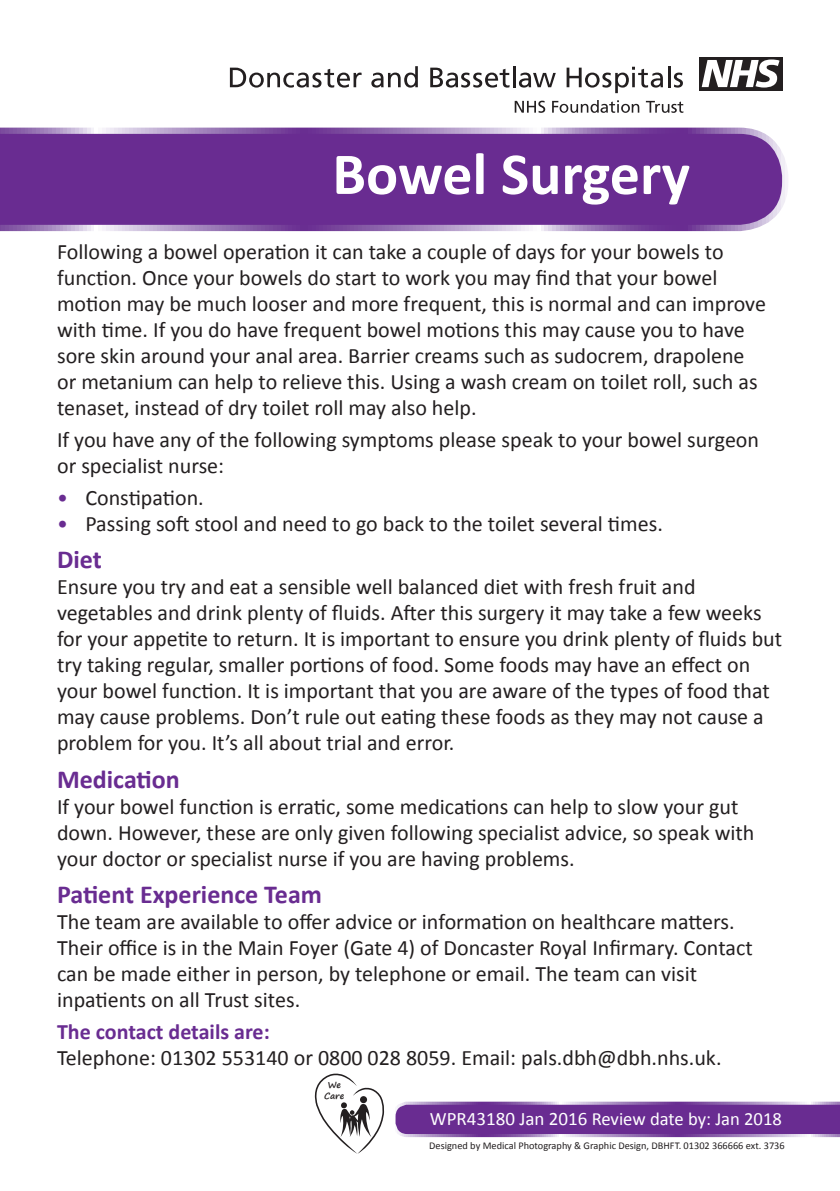
<style>
.page{position:relative;width:840px;height:1191px;background:#fff}
.page>*{position:absolute;margin:0;border:0;box-sizing:border-box;transform-origin:0 0}
.t1{font:700 60px "Calibri";color:#fff}
.Style16{font:700 26px "Calibri";color:#692c91}
.Style16-2{font:22px/26px "Calibri";color:#231f20}
.t2{font:700 22px "Calibri";color:#692c91}
.t3{font:18.6px "Calibri";color:#fff}
.t4{font:10.4px "Calibri";color:#231f20}
.t5{font:700 8.8px/10.4px "Segoe Print";letter-spacing:-.01em;color:#231f20;text-align:center}
.s1{color:#692c91}
.s2{font-size:19px}
</style>
<div class="page">
<svg style="left:0;top:128px;width:787px;height:103px;background:#723997"></svg>
<svg style="left:395px;top:1101px;width:444px;height:36px;background:#77419b"></svg>
<svg style="left:230px;top:68px;width:131px;height:20px"></svg>
<svg style="left:371px;top:66px;width:46px;height:22px"></svg>
<svg style="left:430px;top:68px;width:79px;height:20px"></svg>
<hr style="left:512px;top:66px;width:3px;height:21px;background:#231f20">
<svg style="left:518px;top:73px;width:37px;height:15px"></svg>
<svg style="left:566px;top:67px;width:96px;height:26px"></svg>
<hr style="left:667px;top:66px;width:3px;height:21px;background:#231f20">
<svg style="left:673px;top:73px;width:9px;height:15px"></svg>
<div style="left:699px;top:57px;width:83px;height:33px;background:#231f20"></div>
<svg style="left:701px;top:59px;width:78px;height:29px"></svg>
<svg style="left:514px;top:101px;width:31px;height:12px"></svg>
<svg style="left:552px;top:100px;width:87px;height:13px"></svg>
<svg style="left:645px;top:101px;width:38px;height:12px"></svg>
<svg style="left:314px;top:1073px;width:70px;height:80px"></svg>
<p class="t1" style="left:332px;top:136px;width:359px">Bowel Surgery</p>
<p class="Style16-2" style="left:57px;top:239px;width:710px">Following a bowel operation it can take a couple of days for your bowels to function. Once your bowels do start to work you may find that your bowel motion may be much looser and more frequent, this is normal and can improve with time. If you do have frequent bowel motions this may cause you to have sore skin around your anal area. Barrier creams such as sudocrem, drapolene or metanium can help to relieve this. Using a wash cream on toilet roll, such as tenaset, instead of dry toilet roll may also help.</p>
<p class="Style16-2" style="left:57px;top:427px;width:703px">If you have any of the following symptoms please speak to your bowel surgeon or specialist nurse:</p>
<p class="Style16-2" style="left:57px;top:484px;width:148px"><span class="s1">•</span> Constipation.</p>
<p class="Style16-2" style="left:57px;top:510px;width:607px"><span class="s1">•</span> Passing soft stool and need to go back to the toilet several times.</p>
<p class="Style16" style="left:57px;top:543px;width:46px">Diet</p>
<p class="Style16-2" style="left:57px;top:574px;width:726px">Ensure you try and eat a sensible well balanced diet with fresh fruit and vegetables and drink plenty of fluids. After this surgery it may take a few weeks for your appetite to return. It is important to ensure you drink plenty of fluids but try taking regular, smaller portions of food. Some foods may have an effect on your bowel function. It is important that you are aware of the types of food that may cause problems. Don’t rule out eating these foods as they may not cause a problem for you. It’s all about trial and error.</p>
<p class="Style16" style="left:57px;top:762px;width:124px">Medication</p>
<p class="Style16-2" style="left:57px;top:793px;width:698px">If your bowel function is erratic, some medications can help to slow your gut down. However, these are only given following specialist advice, so speak with your doctor or specialist nurse if you are having problems.</p>
<p class="Style16" style="left:57px;top:877px;width:266px">Patient Experience Team</p>
<p class="Style16-2" style="left:57px;top:908px;width:696px">The team are available to offer advice or information on healthcare matters.<br>Their office is in the Main Foyer (Gate 4) of Doncaster Royal Infirmary. Contact can be made either in person, by telephone or email. The team can visit inpatients on all Trust sites.</p>
<p class="t2" style="left:57px;top:1017px;width:214px">The contact details are:</p>
<p class="Style16-2" style="left:57px;top:1044px;width:665px">Telephone: 01302 553140 or 0800 028 8059. Email: pals.dbh@dbh.nhs.uk.</p>
<p class="t5" style="left:324px;top:1079px;width:22px">We<br>Care</p>
<p class="t3" style="left:429px;top:1107px;width:353px"><span class="s2">WPR43180 Jan 2016</span> Review date by: Jan 2018</p>
<p class="t4" style="left:429px;top:1138px;width:357px">Designed by Medical Photography &amp; Graphic Design, DBHFT. 01302 366666 ext. 3736</p>
</div>
